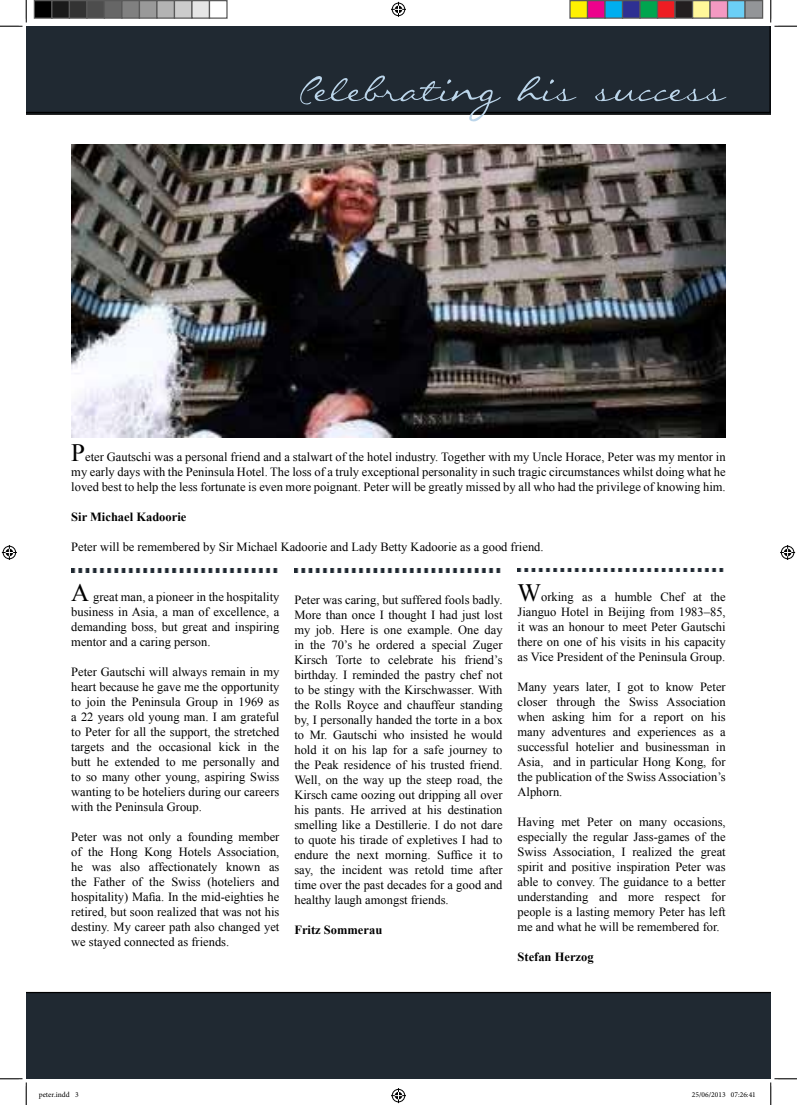
<style>
.page{position:relative;width:797px;height:1105px;background:#fff}
.page>*{position:absolute;margin:0;border:0;box-sizing:border-box;transform-origin:0 0}
.t1{font:50px "Callie Hand";color:#bbd5ea}
.t2{font:12.5px/15px "Times New Roman";color:#000;text-align:justify}
.t3{font:700 12.5px "Times New Roman";color:#000}
.t4{font:7.5px "Minion Pro";color:#000}
.s1{font-size:25px}
</style>
<div class="page">
<div style="left:26px;top:992px;width:744px;height:87px;background:#202932"></div>
<svg style="left:26px;top:113px;width:744px;height:2px"></svg>
<img style="left:71px;top:144px;width:654px;height:293px">
<div style="left:26px;top:26px;width:744px;height:87px;background:#202932"></div>
<img style="left:71px;top:569px;width:207px;height:3px">
<img style="left:294px;top:569px;width:207px;height:3px">
<img style="left:517px;top:568px;width:207px;height:4px">
<svg style="left:0;top:0;width:27px;height:27px"></svg>
<svg style="left:0;top:1078px;width:27px;height:27px"></svg>
<svg style="left:770px;top:0;width:27px;height:27px"></svg>
<svg style="left:770px;top:1078px;width:27px;height:27px"></svg>
<svg style="left:391px;top:2px;width:15px;height:15px"></svg>
<svg style="left:391px;top:1088px;width:15px;height:15px"></svg>
<svg style="left:2px;top:545px;width:15px;height:15px"></svg>
<svg style="left:780px;top:545px;width:15px;height:15px"></svg>
<div style="left:34px;top:1px;width:18px;height:17px;background:#000"></div>
<div style="left:34px;top:0;width:18px;height:19px;border:1px solid #595959"></div>
<div style="left:52px;top:1px;width:17px;height:17px;background:#1a1a1a"></div>
<div style="left:51px;top:0;width:19px;height:19px;border:1px solid #595959"></div>
<div style="left:69px;top:1px;width:18px;height:17px;background:#333"></div>
<div style="left:69px;top:0;width:19px;height:19px;border:1px solid #595959"></div>
<div style="left:87px;top:1px;width:17px;height:17px;background:#4d4d4d"></div>
<div style="left:86px;top:0;width:19px;height:19px;border:1px solid #595959"></div>
<div style="left:104px;top:1px;width:18px;height:17px;background:#666"></div>
<div style="left:104px;top:0;width:18px;height:19px;border:1px solid #595959"></div>
<div style="left:122px;top:1px;width:17px;height:17px;background:#808080"></div>
<div style="left:121px;top:0;width:19px;height:19px;border:1px solid #595959"></div>
<div style="left:139px;top:1px;width:18px;height:17px;background:#999"></div>
<div style="left:139px;top:0;width:19px;height:19px;border:1px solid #595959"></div>
<div style="left:157px;top:1px;width:17px;height:17px;background:#b3b3b3"></div>
<div style="left:156px;top:0;width:19px;height:19px;border:1px solid #595959"></div>
<div style="left:174px;top:1px;width:18px;height:17px;background:#ccc"></div>
<div style="left:174px;top:0;width:18px;height:19px;border:1px solid #595959"></div>
<div style="left:192px;top:1px;width:17px;height:17px;background:#e6e6e6"></div>
<div style="left:191px;top:0;width:19px;height:19px;border:1px solid #595959"></div>
<div style="left:209px;top:0;width:19px;height:19px;border:1px solid #595959"></div>
<div style="left:570px;top:1px;width:17px;height:17px;background:#fff101"></div>
<div style="left:569px;top:0;width:19px;height:19px;border:1px solid #595959"></div>
<div style="left:587px;top:1px;width:18px;height:17px;background:#ed028c"></div>
<div style="left:587px;top:0;width:18px;height:19px;border:1px solid #595959"></div>
<div style="left:605px;top:1px;width:17px;height:17px;background:#00aeef"></div>
<div style="left:604px;top:0;width:19px;height:19px;border:1px solid #595959"></div>
<div style="left:622px;top:1px;width:18px;height:17px;background:#2e3092"></div>
<div style="left:622px;top:0;width:18px;height:19px;border:1px solid #595959"></div>
<div style="left:640px;top:1px;width:17px;height:17px;background:#00a54f"></div>
<div style="left:639px;top:0;width:19px;height:19px;border:1px solid #595959"></div>
<div style="left:657px;top:1px;width:18px;height:17px;background:#ee1d23"></div>
<div style="left:657px;top:0;width:18px;height:19px;border:1px solid #595959"></div>
<div style="left:675px;top:1px;width:17px;height:17px;background:#231f20"></div>
<div style="left:674px;top:0;width:19px;height:19px;border:1px solid #595959"></div>
<div style="left:692px;top:1px;width:18px;height:17px;background:#fff79a"></div>
<div style="left:692px;top:0;width:18px;height:19px;border:1px solid #595959"></div>
<div style="left:710px;top:1px;width:17px;height:17px;background:#f499c2"></div>
<div style="left:709px;top:0;width:19px;height:19px;border:1px solid #595959"></div>
<div style="left:727px;top:1px;width:18px;height:17px;background:#6bcff6"></div>
<div style="left:727px;top:0;width:18px;height:19px;border:1px solid #595959"></div>
<div style="left:745px;top:1px;width:17px;height:17px;background:#939598"></div>
<div style="left:744px;top:0;width:19px;height:19px;border:1px solid #595959"></div>
<h1 class="t1" style="left:297px;top:71px;width:430px">Celebrating his success</h1>
<p class="t2" style="left:71px;top:449px;width:656px"><span class="s1">P</span>eter Gautschi was a personal friend and a stalwart of the hotel industry. Together with my Uncle Horace, Peter was my mentor in my early days with the Peninsula Hotel. The loss of a truly exceptional personality in such tragic circumstances whilst doing what he loved best to help the less fortunate is even more poignant. Peter will be greatly missed by all who had the privilege of knowing him.</p>
<p class="t3" style="left:71px;top:508px;width:117px">Sir Michael Kadoorie</p>
<p class="t2" style="left:71px;top:539px;width:474px">Peter will be remembered by Sir Michael Kadoorie and Lady Betty Kadoorie as a good friend.</p>
<p class="t2" style="left:71px;top:589px;width:210px"><span class="s1">A</span> great man, a pioneer in the hospitality business in Asia, a man of excellence, a demanding boss, but great and inspiring mentor and a caring person.</p>
<p class="t2" style="left:71px;top:664px;width:210px">Peter Gautschi will always remain in my heart because he gave me the opportunity to join the Peninsula Group in 1969 as a 22 years old young man. I am grateful to Peter for all the support, the stretched targets and the occasional kick in the butt he extended to me personally and to so many other young, aspiring Swiss wanting to be hoteliers during our careers with the Peninsula Group.</p>
<p class="t2" style="left:71px;top:829px;width:210px">Peter was not only a founding member of the Hong Kong Hotels Association, he was also affectionately known as the Father of the Swiss (hoteliers and hospitality) Mafia. In the mid-eighties he retired, but soon realized that was not his destiny. My career path also changed yet we stayed connected as friends.</p>
<p class="t2" style="left:294px;top:592px;width:210px">Peter was caring, but suffered fools badly.<br>More than once I thought I had just lost my job. Here is one example. One day in the 70’s he ordered a special Zuger Kirsch Torte to celebrate his friend’s birthday. I reminded the pastry chef not to be stingy with the Kirschwasser. With the Rolls Royce and chauffeur standing by, I personally handed the torte in a box to Mr. Gautschi who insisted he would hold it on his lap for a safe journey to the Peak residence of his trusted friend.<br>Well, on the way up the steep road, the Kirsch came oozing out dripping all over his pants. He arrived at his destination smelling like a Destillerie. I do not dare to quote his tirade of expletives I had to endure the next morning. Suffice it to say, the incident was retold time after time over the past decades for a good and healthy laugh amongst friends.</p>
<p class="t3" style="left:294px;top:921px;width:89px">Fritz Sommerau</p>
<p class="t2" style="left:517px;top:589px;width:210px"><span class="s1">W</span>orking as a humble Chef at the Jianguo Hotel in Beijing from 1983–85, it was an honour to meet Peter Gautschi there on one of his visits in his capacity as Vice President of the Peninsula Group.</p>
<p class="t2" style="left:517px;top:679px;width:210px">Many years later, I got to know Peter closer through the Swiss Association when asking him for a report on his many adventures and experiences as a successful hotelier and businessman in Asia, and in particular Hong Kong, for the publication of the Swiss Association’s Alphorn.</p>
<p class="t2" style="left:517px;top:814px;width:210px">Having met Peter on many occasions, especially the regular Jass-games of the Swiss Association, I realized the great spirit and positive inspiration Peter was able to convey. The guidance to a better understanding and more respect for people is a lasting memory Peter has left me and what he will be remembered for.</p>
<p class="t3" style="left:517px;top:948px;width:78px">Stefan Herzog</p>
<p class="t4" style="left:39px;top:1090px;width:41px">peter.indd 3</p>
<p class="t4" style="left:692px;top:1090px;width:65px">25/06/2013 07:26:41</p>
</div>
